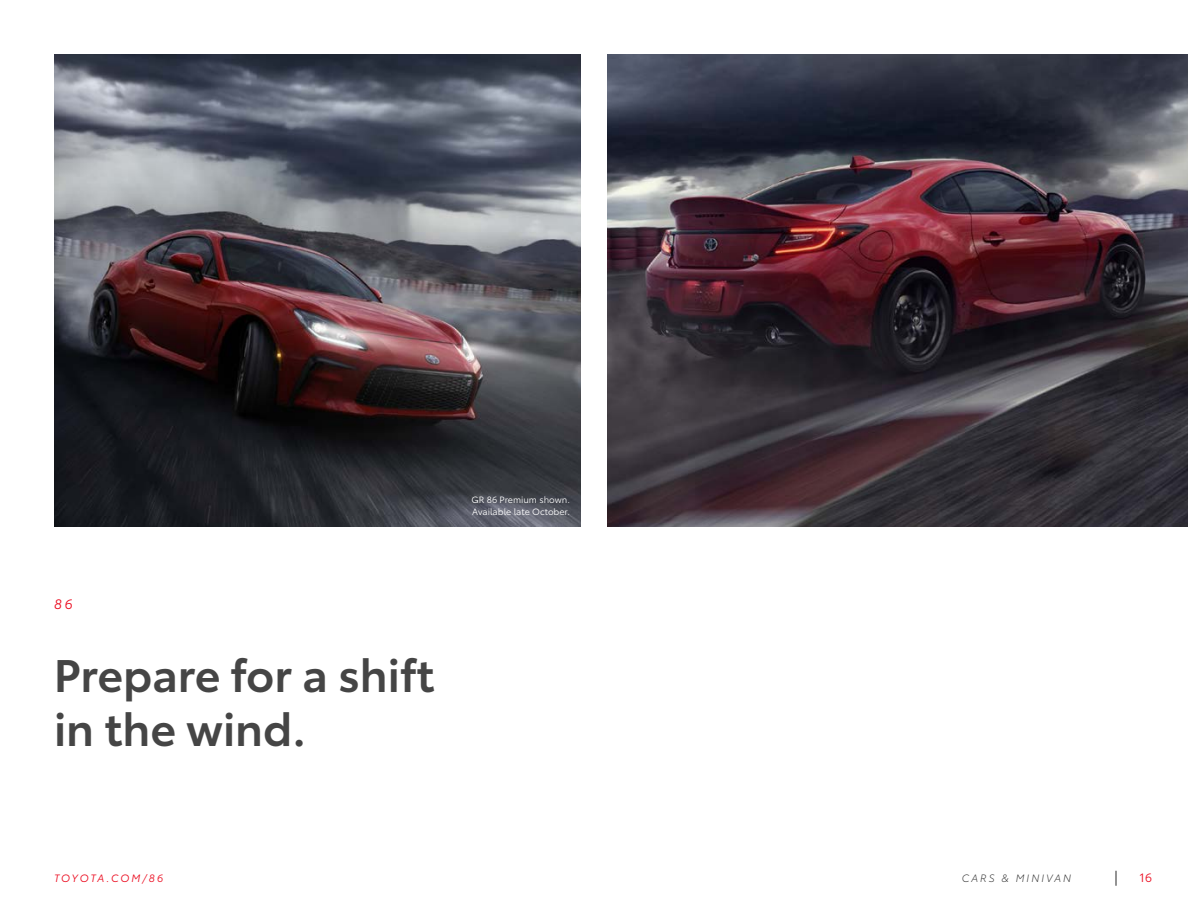
<style>
.page{position:relative;width:1188px;height:918px;background:#fff}
.page>*{position:absolute;margin:0;border:0;box-sizing:border-box;transform-origin:0 0}
.t1{font:600 45px/54px "Toyota Type";color:#454545}
.t2{font:italic 13.5px "Toyota Type";color:#eb0a1e}
.t3{font:12px "Toyota Type";color:#eb0a1e}
.t4{font:italic 10.5px "Toyota Type";letter-spacing:.16em;color:#eb0a1e}
.t5{font:italic 300 10.5px "Toyota Type";letter-spacing:.2em;color:#292929}
.t6{font:9px/11.2px "Toyota Type";color:#fff}
</style>
<div class="page">
<img style="left:54px;top:54px;width:526px;height:472px">
<img style="left:608px;top:54px;width:580px;height:472px">
<svg style="left:1116px;top:871px;width:1px;height:15px"></svg>
<h2 class="t2" style="left:54px;top:594px;width:20px">86</h2>
<h1 class="t1" style="left:54px;top:645px;width:382px">Prepare for a shift in the wind.</h1>
<p class="t6" style="left:471px;top:494px;width:100px">GR 86 Premium shown.<br>Available late October.</p>
<p class="t4" style="left:54px;top:870px;width:111px">TOYOTA.COM/86</p>
<h3 class="t3" style="left:1140px;top:869px;width:14px">16</h3>
<p class="t5" style="left:962px;top:870px;width:111px">CARS &amp; MINIVAN</p>
</div>
